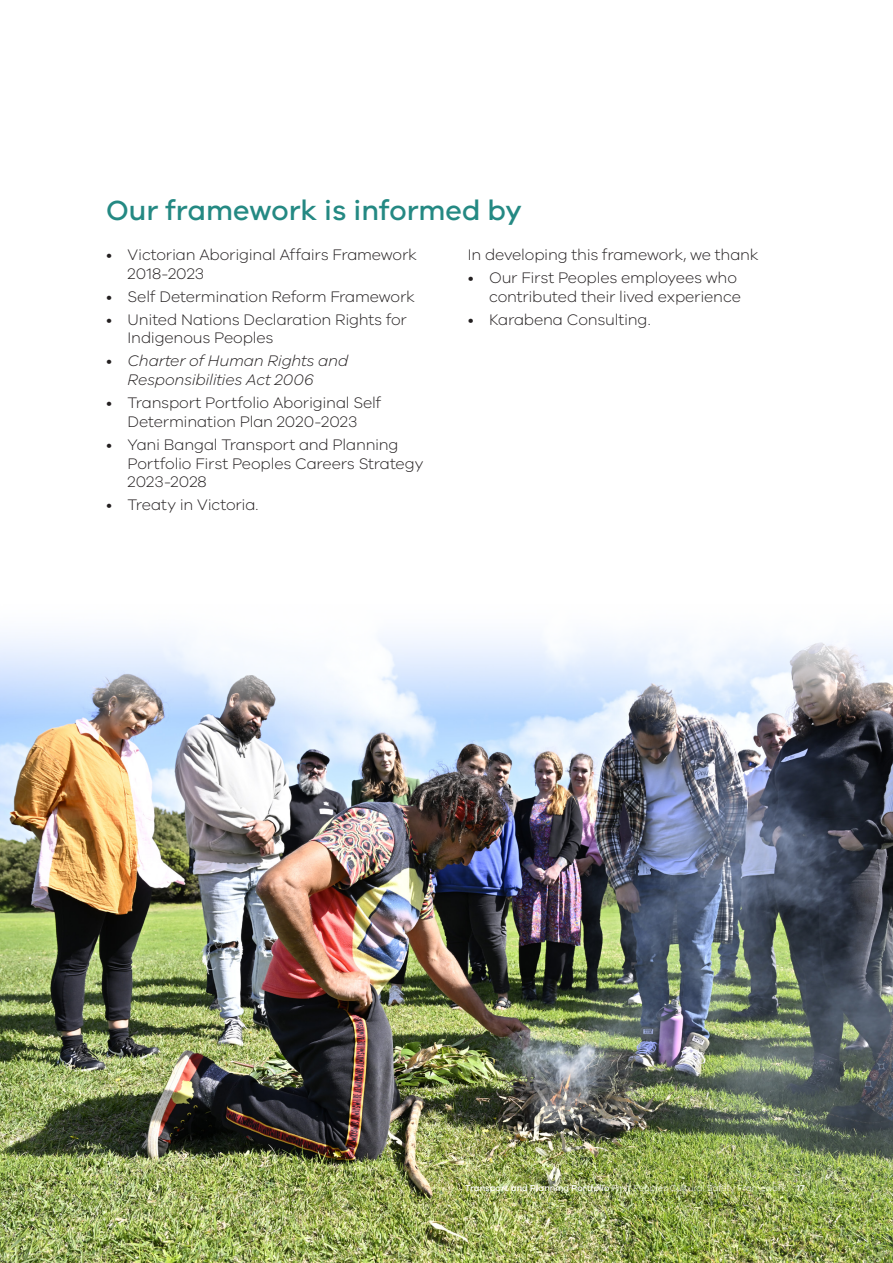
<style>
.page{position:relative;width:893px;height:1263px;background:#fff}
.page>*{position:absolute;margin:0;border:0;box-sizing:border-box;transform-origin:0 0}
.H2_-_16_18pt_Light__Tan_Word{font:500 28.5px "VIC";color:#248983}
.Body_-_DOT_points__no_space{font:300 15.75px/18.8px "VIC";letter-spacing:-.015em;color:#231f20}
.Body_-_DOT_points__no_space-2{font:italic 300 15.75px/18.8px "VIC";letter-spacing:-.015em;color:#231f20}
.Body_-_DOT_points__Last{font:300 15.75px "VIC";letter-spacing:-.015em;color:#231f20}
.Body_Text_Plain_no_space{font:300 15.75px "VIC";letter-spacing:-.015em;color:#231f20}
.t1{font:300 9px "VIC";color:#fff}
.s1{font-style:normal}
.s2{font-weight:500}
</style>
<div class="page">
<img style="left:0;top:633px;width:893px;height:630px">
<svg style="left:0;top:1223px;width:1px;height:17px"></svg>
<p class="H2_-_16_18pt_Light__Tan_Word" style="left:106px;top:193px;width:417px">Our framework is informed by</p>
<p class="Body_-_DOT_points__no_space" style="left:128px;top:245px;width:291px;text-indent:-21px">• Victorian Aboriginal Affairs Framework<br>2018-2023</p>
<p class="Body_-_DOT_points__no_space" style="left:106px;top:286px;width:310px">• Self Determination Reform Framework</p>
<p class="Body_-_DOT_points__no_space" style="left:128px;top:309px;width:281px;text-indent:-21px">• United Nations Declaration Rights for<br>Indigenous Peoples</p>
<p class="Body_-_DOT_points__no_space-2" style="left:128px;top:351px;width:222px;text-indent:-21px"><span class="s1">•</span> Charter of Human Rights and<br>Responsibilities Act 2006</p>
<p class="Body_-_DOT_points__no_space" style="left:106px;top:393px;width:277px;text-align:center">• Transport Portfolio Aboriginal Self<br>Determination Plan 2020-2023</p>
<p class="Body_-_DOT_points__no_space" style="left:128px;top:435px;width:297px;text-indent:-21px">• Yani Bangal Transport and Planning<br>Portfolio First Peoples Careers Strategy<br>2023-2028</p>
<p class="Body_-_DOT_points__Last" style="left:106px;top:496px;width:154px">• Treaty in Victoria.</p>
<p class="Body_Text_Plain_no_space" style="left:468px;top:245px;width:292px">In developing this framework, we thank</p>
<p class="Body_-_DOT_points__no_space" style="left:468px;top:268px;width:275px;text-align:right">• Our First Peoples employees who contributed their lived experience</p>
<p class="Body_-_DOT_points__Last" style="left:468px;top:310px;width:184px">• Karabena Consulting.</p>
<p class="t1" style="left:465px;top:1183px;width:341px"><span class="s2">Transport and Planning Portfolio</span> First Peoples Cultural Safety Framework <span class="s2">17</span></p>
</div>
